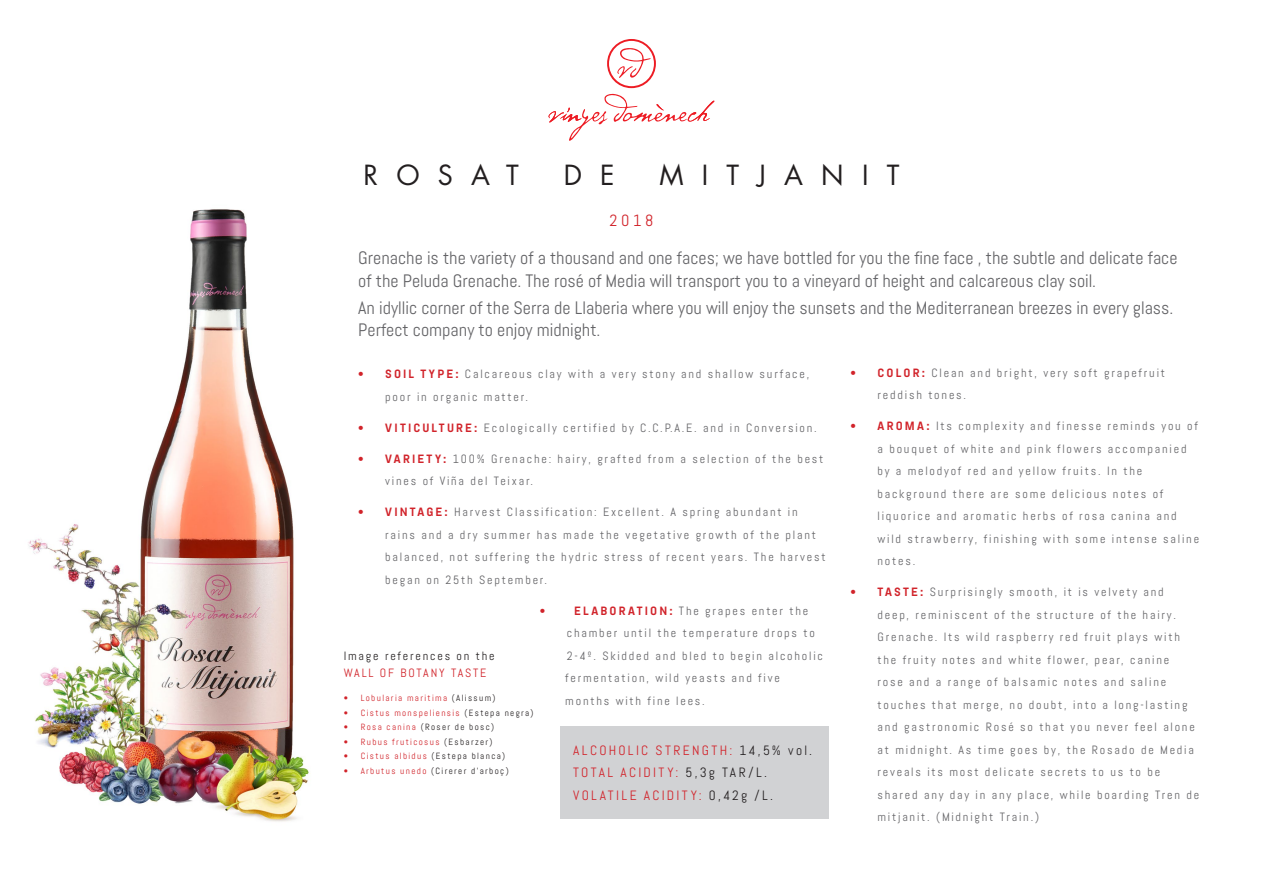
<style>
.page{position:relative;width:1263px;height:893px;background:#fff}
.page>*{position:absolute;margin:0;border:0;box-sizing:border-box;transform-origin:0 0}
.t1{font:27px "Futura LT";letter-spacing:.675em;color:#231f20}
.t2{font:18px/22.5px "Abel Pro";color:#636366}
.t3{font:16.2px "Abel Pro";color:#d1232a}
.t4{font:13.5px/22.5px "Abel Pro";letter-spacing:.175em;color:#d1232a}
.t5{font:12px/22.5px "Abel Pro";letter-spacing:.15em;color:#636366}
.t6{font:12px "Abel Pro";letter-spacing:.15em;color:#231f20}
.t7{font:12px "Abel Pro";letter-spacing:.15em;color:#d1232a}
.t8{font:700 12px "Abel Pro";color:#d1232a}
.t9{font:9px "Abel Pro";letter-spacing:.15em;color:#d1232a}
.t10{font:9px "Abel Pro";letter-spacing:.15em;color:#231f20}
.s1{font-weight:700;color:#d1232a}
.s2{color:#231f20}
.s3{color:#d1232a}
</style>
<div class="page">
<svg style="left:548px;top:94px;width:166px;height:47px"></svg>
<svg style="left:607px;top:39px;width:49px;height:49px"></svg>
<img style="left:28px;top:209px;width:281px;height:613px">
<div style="left:560px;top:726px;width:269px;height:92px;background:#d1d2d4"></div>
<h1 class="t1" style="left:364px;top:158px;width:157px">ROSAT</h1>
<h1 class="t1" style="left:564px;top:158px;width:52px">D E</h1>
<h1 class="t1" style="left:659px;top:158px;width:241px">MITJANIT</h1>
<h3 class="t3" style="left:609px;top:210px;width:45px">2018</h3>
<h2 class="t2" style="left:358px;top:247px;width:821px">Grenache is the variety of a thousand and one faces; we have bottled for you the fine face , the subtle and delicate face of the Peluda Grenache. The rosé of Media will transport you to a vineyard of height and calcareous clay soil.</h2>
<h2 class="t2" style="left:358px;top:296px;width:816px">An idyllic corner of the Serra de Llaberia where you will enjoy the sunsets and the Mediterranean breezes in every glass.<br>Perfect company to enjoy midnight.</h2>
<p class="t5" style="left:385px;top:363px;width:425px;text-indent:-27px"><span class="s1">• SOIL TYPE:</span> Calcareous clay with a very stony and shallow surface, poor in organic matter.</p>
<p class="t5" style="left:358px;top:416px;width:460px"><span class="s1">• VITICULTURE:</span> Ecologically certified by C.C.P.A.E. and in Conversion.</p>
<p class="t5" style="left:385px;top:447px;width:440px;text-indent:-27px"><span class="s1">• VARIETY:</span> 100% Grenache: hairy, grafted from a selection of the best vines of Viña del Teixar.</p>
<p class="t5" style="left:385px;top:501px;width:442px;text-indent:-27px"><span class="s1">• VINTAGE:</span> Harvest Classification: Excellent. A spring abundant in rains and a dry summer has made the vegetative growth of the plant balanced, not suffering the hydric stress of recent years. The harvest began on 25th September.</p>
<p class="t8" style="left:540px;top:602px;width:7px">•</p>
<p class="t5" style="left:565px;top:599px;width:259px;text-indent:9px"><span class="s1">ELABORATION:</span> The grapes enter the chamber until the temperature drops to 2-4º. Skidded and bled to begin alcoholic fermentation, wild yeasts and five months with fine lees.</p>
<p class="t6" style="left:344px;top:648px;width:152px">Image references on the</p>
<p class="t7" style="left:344px;top:665px;width:144px">WALL OF BOTANY TASTE</p>
<p class="t9" style="left:344px;top:692px;width:153px">• Lobularia maritima <span class="s2">(Alissum)</span></p>
<p class="t9" style="left:344px;top:707px;width:191px">• Cistus monspeliensis <span class="s2">(Estepa negra)</span></p>
<p class="t10" style="left:344px;top:721px;width:152px"><span class="s3">• Rosa canina</span> (Roser de bosc)</p>
<p class="t9" style="left:344px;top:736px;width:150px">• Rubus fruticosus <span class="s2">(Esbarzer)</span></p>
<p class="t9" style="left:344px;top:750px;width:163px">• Cistus albidus <span class="s2">(Estepa blanca)</span></p>
<p class="t10" style="left:344px;top:765px;width:166px"><span class="s3">• Arbutus unedo</span> (Cirerer d’arboç)</p>
<p class="t4" style="left:573px;top:739px;width:241px">ALCOHOLIC STRENGTH: <span class="s2">14,5% vol.<br></span>TOTAL ACIDITY: <span class="s2">5,3g TAR/L.<br></span>VOLATILE ACIDITY: <span class="s2">0,42g /L.</span></p>
<p class="t5" style="left:877px;top:361px;width:289px;text-indent:-27px"><span class="s1">• COLOR:</span> Clean and bright, very soft grapefruit reddish tones.</p>
<p class="t5" style="left:877px;top:415px;width:323px;text-indent:-27px"><span class="s1">• AROMA:</span> Its complexity and finesse reminds you of a bouquet of white and pink flowers accompanied by a melodyof red and yellow fruits. In the background there are some delicious notes of liquorice and aromatic herbs of rosa canina and wild strawberry, finishing with some intense saline notes.</p>
<p class="t5" style="left:877px;top:581px;width:323px;text-indent:-27px"><span class="s1">• TASTE:</span> Surprisingly smooth, it is velvety and<br>deep, reminiscent of the structure of the hairy.<br>Grenache. Its wild raspberry red fruit plays with the fruity notes and white flower, pear, canine<br>rose and a range of balsamic notes and saline touches that merge, no doubt, into a long-lasting and gastronomic Rosé so that you never feel alone at midnight. As time goes by, the Rosado de Media reveals its most delicate secrets to us to be shared any day in any place, while boarding Tren de mitjanit. (Midnight Train.)</p>
</div>
